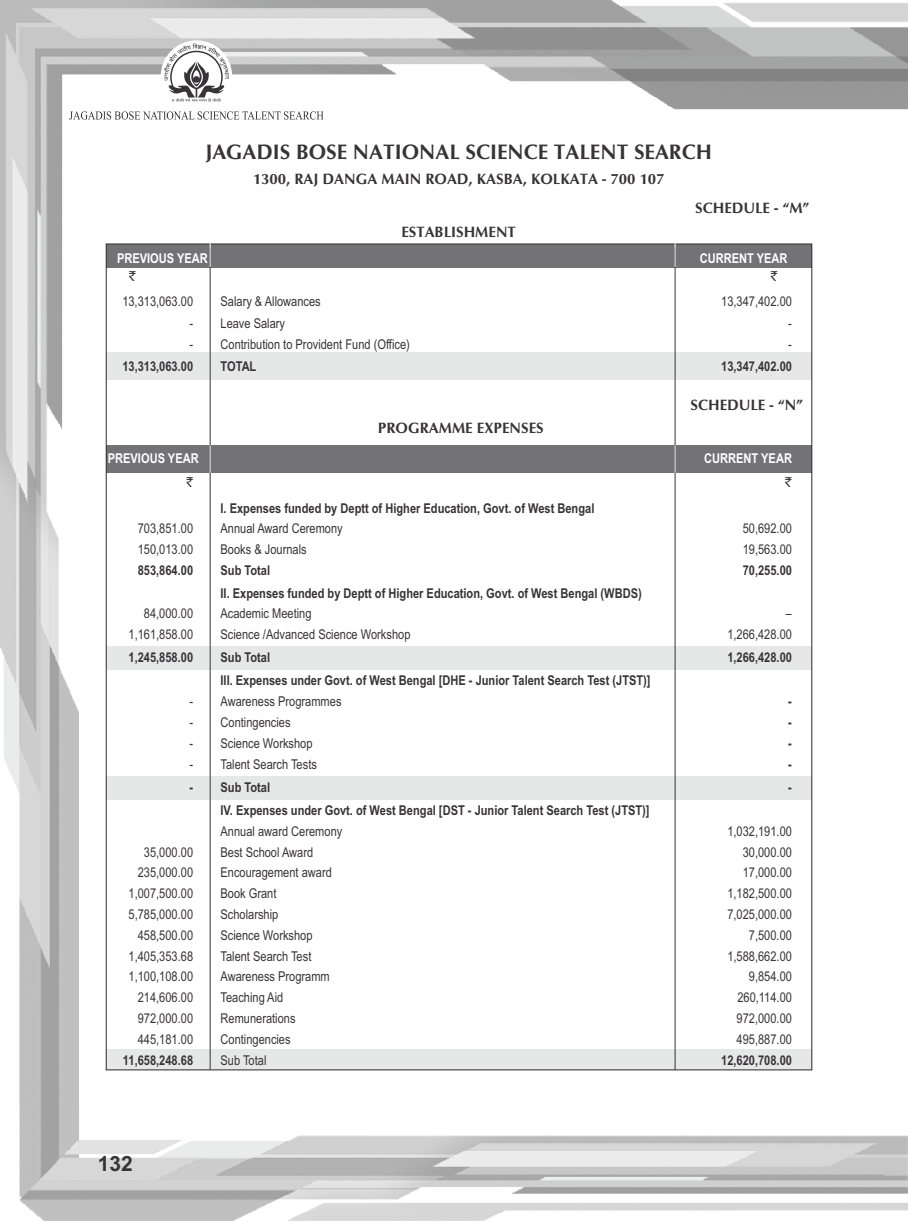
<style>
.page{position:relative;width:908px;height:1221px;background:#fff}
.page>*{position:absolute;margin:0;border:0;box-sizing:border-box;transform-origin:0 0}
.t1{font:700 21px "CG Omega";color:#383336}
.t2{font:700 21px "Arial";color:#383336}
.t3{font:700 15px "CG Omega";color:#383336}
.t4{font:13.5px "Arial Narrow";color:#383336}
.t5{font:700 13.5px "Arial Narrow";color:#383336}
.t6{font:700 13.5px "Arial Narrow";color:#fff}
.t7{font:13.5px "Rupee Foradian";color:#383336}
</style>
<div class="page">
<img style="left:0;top:0;width:908px;height:1220px">
<div style="left:161px;top:40px;width:71px;height:72px;background:#fff;border-radius:50%"></div>
<svg style="left:164px;top:43px;width:65px;height:59px"></svg>
<svg style="left:69px;top:111px;width:255px;height:9px"></svg>
<div style="left:106px;top:244px;width:706px;height:23px;background:#737375"></div>
<div style="left:106px;top:352px;width:706px;height:27px;background:#e6e8e8"></div>
<div style="left:106px;top:445px;width:706px;height:28px;background:#737375"></div>
<div style="left:106px;top:646px;width:706px;height:23px;background:#e6e8e8"></div>
<div style="left:106px;top:776px;width:706px;height:23px;background:#e6e8e8"></div>
<div style="left:106px;top:1049px;width:706px;height:20px;background:#e6e8e8"></div>
<hr style="left:210px;top:248px;width:1px;height:821px;background:#383336">
<hr style="left:675px;top:248px;width:1px;height:821px;background:#383336">
<svg style="left:210px;top:243px;width:1px;height:24px"></svg>
<svg style="left:675px;top:243px;width:1px;height:24px"></svg>
<svg style="left:210px;top:445px;width:1px;height:28px"></svg>
<svg style="left:675px;top:445px;width:1px;height:28px"></svg>
<h1 class="t1" style="left:205px;top:143px;width:508px">JAGADIS BOSE NATIONAL SCIENCE TALENT SEARCH</h1>
<p class="t3" style="left:253px;top:173px;width:413px">1300, RAJ DANGA MAIN ROAD, KASBA, KOLKATA - 700 107</p>
<p class="t3" style="left:695px;top:202px;width:116px">SCHEDULE - “M”</p>
<p class="t3" style="left:401px;top:225px;width:116px">ESTABLISHMENT</p>
<p class="t6" style="left:117px;top:253px;width:92px">PREVIOUS YEAR</p>
<p class="t6" style="left:700px;top:253px;width:89px">CURRENT YEAR</p>
<p class="t7" style="left:129px;top:271px;width:8px">`</p>
<p class="t7" style="left:771px;top:271px;width:8px">`</p>
<p class="t4" style="left:122px;top:296px;width:72px">13,313,063.00</p>
<p class="t4" style="left:220px;top:296px;width:102px">Salary &amp; Allowances</p>
<p class="t4" style="left:721px;top:296px;width:72px">13,347,402.00</p>
<p class="t4" style="left:189px;top:318px;width:97px">- Leave Salary</p>
<p class="t4" style="left:788px;top:318px;width:5px">-</p>
<p class="t4" style="left:189px;top:339px;width:222px">- Contribution to Provident Fund (Office)</p>
<p class="t4" style="left:788px;top:339px;width:5px">-</p>
<p class="t5" style="left:122px;top:361px;width:72px">13,313,063.00</p>
<p class="t5" style="left:220px;top:361px;width:37px">TOTAL</p>
<p class="t5" style="left:721px;top:361px;width:72px">13,347,402.00</p>
<p class="t3" style="left:691px;top:399px;width:114px">SCHEDULE - “N”</p>
<p class="t3" style="left:378px;top:422px;width:167px">PROGRAMME EXPENSES</p>
<p class="t6" style="left:108px;top:453px;width:92px">PREVIOUS YEAR</p>
<p class="t6" style="left:704px;top:453px;width:89px">CURRENT YEAR</p>
<p class="t7" style="left:186px;top:477px;width:8px">`</p>
<p class="t7" style="left:785px;top:477px;width:8px">`</p>
<p class="t5" style="left:220px;top:502px;width:375px">I. Expenses funded by Deptt of Higher Education, Govt. of West Bengal</p>
<p class="t4" style="left:138px;top:523px;width:57px">703,851.00</p>
<p class="t4" style="left:220px;top:523px;width:124px">Annual Award Ceremony</p>
<p class="t4" style="left:743px;top:523px;width:51px">50,692.00</p>
<p class="t4" style="left:138px;top:544px;width:57px">150,013.00</p>
<p class="t4" style="left:220px;top:544px;width:88px">Books &amp; Journals</p>
<p class="t4" style="left:743px;top:544px;width:51px">19,563.00</p>
<p class="t5" style="left:138px;top:565px;width:57px">853,864.00</p>
<p class="t5" style="left:220px;top:565px;width:51px">Sub Total</p>
<p class="t5" style="left:743px;top:565px;width:51px">70,255.00</p>
<p class="t5" style="left:220px;top:588px;width:423px">II. Expenses funded by Deptt of Higher Education, Govt. of West Bengal (WBDS)</p>
<p class="t4" style="left:144px;top:608px;width:51px">84,000.00</p>
<p class="t4" style="left:220px;top:608px;width:93px">Academic Meeting</p>
<p class="t4" style="left:786px;top:608px;width:8px">–</p>
<p class="t4" style="left:128px;top:629px;width:66px">1,161,858.00</p>
<p class="t4" style="left:220px;top:629px;width:191px">Science /Advanced Science Workshop</p>
<p class="t4" style="left:727px;top:629px;width:66px">1,266,428.00</p>
<p class="t5" style="left:128px;top:652px;width:66px">1,245,858.00</p>
<p class="t5" style="left:220px;top:652px;width:51px">Sub Total</p>
<p class="t5" style="left:727px;top:652px;width:66px">1,266,428.00</p>
<p class="t5" style="left:220px;top:675px;width:432px">III. Expenses under Govt. of West Bengal [DHE - Junior Talent Search Test (JTST)]</p>
<p class="t4" style="left:189px;top:696px;width:154px">- Awareness Programmes</p>
<p class="t5" style="left:788px;top:696px;width:5px">-</p>
<p class="t4" style="left:189px;top:717px;width:103px">- Contingencies</p>
<p class="t5" style="left:788px;top:717px;width:5px">-</p>
<p class="t4" style="left:189px;top:738px;width:125px">- Science Workshop</p>
<p class="t5" style="left:788px;top:738px;width:5px">-</p>
<p class="t4" style="left:189px;top:759px;width:129px">- Talent Search Tests</p>
<p class="t5" style="left:788px;top:759px;width:5px">-</p>
<p class="t5" style="left:189px;top:782px;width:82px">- Sub Total</p>
<p class="t5" style="left:788px;top:782px;width:5px">-</p>
<p class="t5" style="left:220px;top:805px;width:431px">IV. Expenses under Govt. of West Bengal [DST - Junior Talent Search Test (JTST)]</p>
<p class="t4" style="left:220px;top:825px;width:123px">Annual award Ceremony</p>
<p class="t4" style="left:727px;top:825px;width:66px">1,032,191.00</p>
<p class="t4" style="left:144px;top:846px;width:51px">35,000.00</p>
<p class="t4" style="left:220px;top:846px;width:94px">Best School Award</p>
<p class="t4" style="left:743px;top:846px;width:51px">30,000.00</p>
<p class="t4" style="left:138px;top:867px;width:57px">235,000.00</p>
<p class="t4" style="left:220px;top:867px;width:113px">Encouragement award</p>
<p class="t4" style="left:743px;top:867px;width:51px">17,000.00</p>
<p class="t4" style="left:128px;top:888px;width:66px">1,007,500.00</p>
<p class="t4" style="left:220px;top:888px;width:57px">Book Grant</p>
<p class="t4" style="left:727px;top:888px;width:66px">1,182,500.00</p>
<p class="t4" style="left:128px;top:909px;width:66px">5,785,000.00</p>
<p class="t4" style="left:220px;top:909px;width:59px">Scholarship</p>
<p class="t4" style="left:727px;top:909px;width:66px">7,025,000.00</p>
<p class="t4" style="left:138px;top:929px;width:57px">458,500.00</p>
<p class="t4" style="left:220px;top:929px;width:94px">Science Workshop</p>
<p class="t4" style="left:749px;top:929px;width:45px">7,500.00</p>
<p class="t4" style="left:128px;top:950px;width:66px">1,405,353.68</p>
<p class="t4" style="left:220px;top:950px;width:92px">Talent Search Test</p>
<p class="t4" style="left:727px;top:950px;width:66px">1,588,662.00</p>
<p class="t4" style="left:128px;top:971px;width:66px">1,100,108.00</p>
<p class="t4" style="left:220px;top:971px;width:111px">Awareness Programm</p>
<p class="t4" style="left:749px;top:971px;width:45px">9,854.00</p>
<p class="t4" style="left:138px;top:992px;width:57px">214,606.00</p>
<p class="t4" style="left:220px;top:992px;width:64px">Teaching Aid</p>
<p class="t4" style="left:737px;top:992px;width:56px">260,114.00</p>
<p class="t4" style="left:138px;top:1013px;width:57px">972,000.00</p>
<p class="t4" style="left:220px;top:1013px;width:77px">Remunerations</p>
<p class="t4" style="left:736px;top:1013px;width:57px">972,000.00</p>
<p class="t4" style="left:138px;top:1033px;width:57px">445,181.00</p>
<p class="t4" style="left:220px;top:1033px;width:72px">Contingencies</p>
<p class="t4" style="left:736px;top:1033px;width:57px">495,887.00</p>
<p class="t5" style="left:123px;top:1054px;width:72px">11,658,248.68</p>
<p class="t4" style="left:220px;top:1054px;width:47px">Sub Total</p>
<p class="t5" style="left:721px;top:1054px;width:72px">12,620,708.00</p>
<h1 class="t2" style="left:98px;top:1155px;width:37px">132</h1>
</div>
